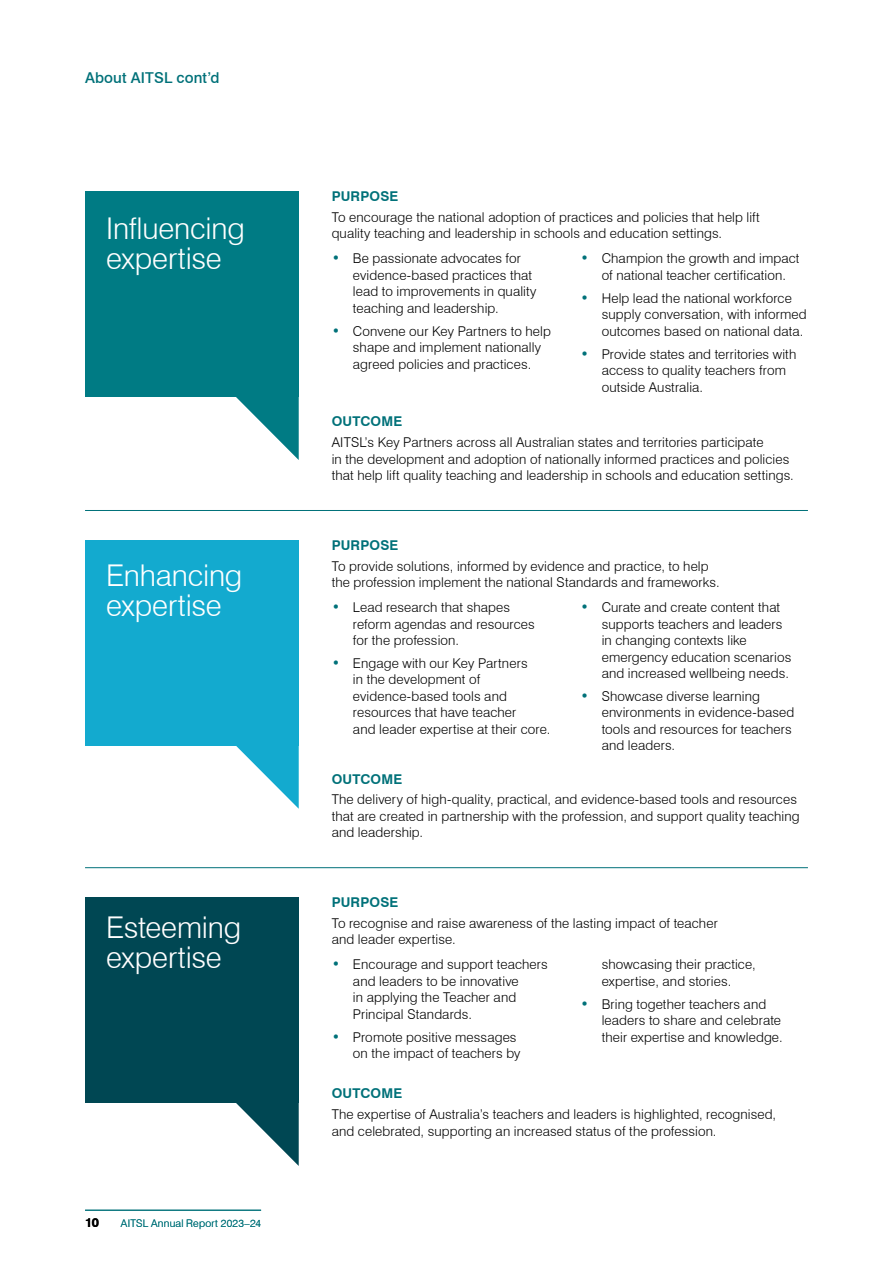
<style>
.page{position:relative;width:893px;height:1263px;background:#fff}
.page>*{position:absolute;margin:0;border:0;box-sizing:border-box;transform-origin:0 0}
.t1{font:300 30px/30px "Swiss 721 BT";letter-spacing:-.01em;color:#fff}
.t2{font:500 15px "Swiss 721 BT";letter-spacing:.01em;color:#007179}
.t3{font:300 13.5px/16.5px "Swiss 721 BT";letter-spacing:.01em;color:#000}
.t4{font:700 13.5px "Swiss 721 BT";letter-spacing:.015em;color:#007179}
.t5{font:700 12.75px "Swiss 721 BT";color:#000}
.t6{font:300 10.5px "Swiss 721 BT";letter-spacing:.02em;color:#007179}
.s1{font-weight:500;font-size:14.25px;color:#007179}
</style>
<div class="page">
<hr style="left:892px;top:713px;width:1px;height:550px;background:#e6eff1">
<div style="left:85px;top:897px;width:214px;height:206px;background:#004753"></div>
<svg style="left:236px;top:1103px;width:63px;height:63px"></svg>
<div style="left:85px;top:540px;width:214px;height:206px;background:#13aacf"></div>
<svg style="left:236px;top:746px;width:63px;height:63px"></svg>
<div style="left:85px;top:191px;width:214px;height:206px;background:#007b84"></div>
<svg style="left:236px;top:397px;width:63px;height:63px"></svg>
<hr style="left:85px;top:867px;width:723px;height:1px;background:#007179">
<hr style="left:85px;top:510px;width:723px;height:1px;background:#007179">
<hr style="left:85px;top:1210px;width:176px;height:1px;background:#007179">
<p class="t2" style="left:85px;top:69px;width:136px">About AITSL cont’d</p>
<h1 class="t1" style="left:106px;top:213px;width:140px">Influencing expertise</h1>
<h1 class="t1" style="left:106px;top:560px;width:138px">Enhancing expertise</h1>
<h1 class="t1" style="left:106px;top:912px;width:136px">Esteeming expertise</h1>
<p class="t5" style="left:85px;top:1215px;width:16px">10</p>
<p class="t6" style="left:121px;top:1217px;width:142px">AITSL Annual Report 2023–24</p>
<p class="t4" style="left:332px;top:188px;width:68px">PURPOSE</p>
<p class="t3" style="left:332px;top:209px;width:430px">To encourage the national adoption of practices and policies that help lift quality teaching and leadership in schools and education settings.</p>
<p class="t3" style="left:353px;top:250px;width:185px;text-indent:-21px"><span class="s1">•</span> Be passionate advocates for evidence-based practices that lead to improvements in quality teaching and leadership.</p>
<p class="t3" style="left:353px;top:323px;width:199px;text-indent:-21px"><span class="s1">•</span> Convene our Key Partners to help shape and implement nationally agreed policies and practices.</p>
<p class="t3" style="left:580px;top:250px;width:221px;text-align:center"><span class="s1">•</span> Champion the growth and impact of national teacher certification.</p>
<p class="t3" style="left:602px;top:290px;width:207px;text-indent:-21px"><span class="s1">•</span> Help lead the national workforce supply conversation, with informed outcomes based on national data.</p>
<p class="t3" style="left:602px;top:345px;width:196px;text-indent:-21px"><span class="s1">•</span> Provide states and territories with access to quality teachers from outside Australia.</p>
<p class="t4" style="left:332px;top:413px;width:72px">OUTCOME</p>
<p class="t3" style="left:332px;top:434px;width:464px">AITSL’s Key Partners across all Australian states and territories participate<br>in the development and adoption of nationally informed practices and policies that help lift quality teaching and leadership in schools and education settings.</p>
<p class="t4" style="left:332px;top:537px;width:68px">PURPOSE</p>
<p class="t3" style="left:332px;top:557px;width:389px">To provide solutions, informed by evidence and practice, to help the profession implement the national Standards and frameworks.</p>
<p class="t3" style="left:353px;top:599px;width:183px;text-indent:-21px"><span class="s1">•</span> Lead research that shapes reform agendas and resources for the profession.</p>
<p class="t3" style="left:353px;top:655px;width:199px;text-indent:-21px"><span class="s1">•</span> Engage with our Key Partners<br>in the development of evidence-based tools and resources that have teacher<br>and leader expertise at their core.</p>
<p class="t3" style="left:602px;top:599px;width:191px;text-indent:-21px"><span class="s1">•</span> Curate and create content that supports teachers and leaders in changing contexts like emergency education scenarios and increased wellbeing needs.</p>
<p class="t3" style="left:602px;top:688px;width:194px;text-indent:-21px"><span class="s1">•</span> Showcase diverse learning environments in evidence-based tools and resources for teachers and leaders.</p>
<p class="t4" style="left:332px;top:771px;width:72px">OUTCOME</p>
<p class="t3" style="left:332px;top:791px;width:469px">The delivery of high-quality, practical, and evidence-based tools and resources that are created in partnership with the profession, and support quality teaching and leadership.</p>
<p class="t4" style="left:332px;top:894px;width:68px">PURPOSE</p>
<p class="t3" style="left:332px;top:914px;width:388px">To recognise and raise awareness of the lasting impact of teacher and leader expertise.</p>
<p class="t3" style="left:353px;top:956px;width:196px;text-indent:-21px"><span class="s1">•</span> Encourage and support teachers and leaders to be innovative<br>in applying the Teacher and<br>Principal Standards.</p>
<p class="t3" style="left:332px;top:1028px;width:190px;text-align:right"><span class="s1">•</span> Promote positive messages on the impact of teachers by</p>
<p class="t3" style="left:602px;top:956px;width:156px">showcasing their practice, expertise, and stories.</p>
<p class="t3" style="left:602px;top:995px;width:182px;text-indent:-21px"><span class="s1">•</span> Bring together teachers and leaders to share and celebrate their expertise and knowledge.</p>
<p class="t4" style="left:332px;top:1085px;width:72px">OUTCOME</p>
<p class="t3" style="left:332px;top:1106px;width:446px">The expertise of Australia’s teachers and leaders is highlighted, recognised, and celebrated, supporting an increased status of the profession.</p>
</div>
